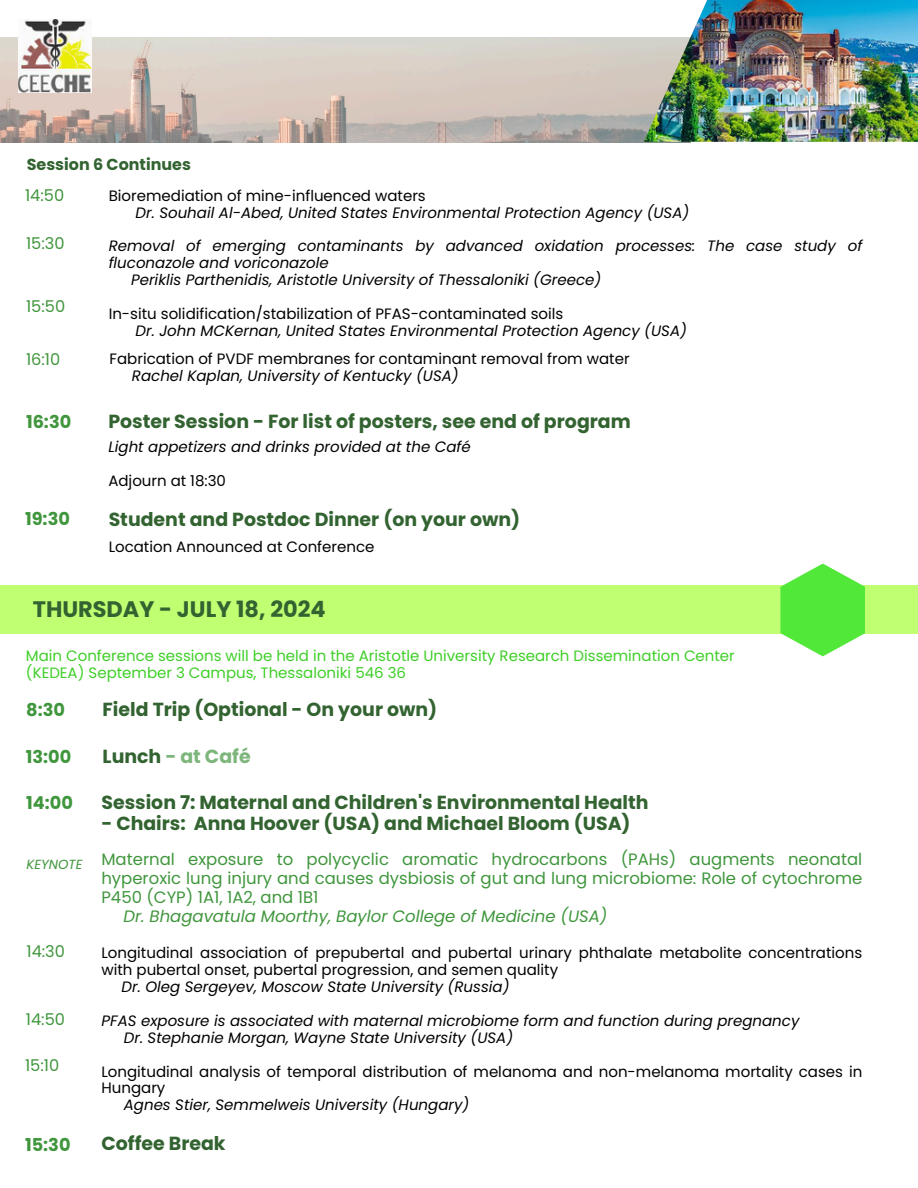
<style>
.page{position:relative;width:918px;height:1188px;background:#fff}
.page>*{position:absolute;margin:0;border:0;box-sizing:border-box;transform-origin:0 0}
.t1{font:700 22.35px "Poppins";color:#326330}
.t2{font:700 18.9px "Poppins";color:#326330}
.t3{font:700 18.9px "Poppins";color:#7db67b}
.t4{font:700 17.7px "Poppins";color:#40963d}
.t5{font:16.5px "Poppins";color:#40963d}
.t6{font:italic 16.5px "Poppins";color:#40963d}
.t7{font:16.2px "Poppins";color:#40963d}
.t8{font:700 15.9px "Poppins";color:#326330}
.t9{font:italic 15px/16.8px "Poppins";color:#000}
.t10{font:15px/16.8px "Poppins";color:#000}
.t11{font:15px/16.8px "Poppins";color:#3ecf27}
.t12{font:italic 13.2px "Poppins";color:#40963d}
.s1{font-style:normal}
.s2{font-style:italic}
.s3{color:#326330}
</style>
<div class="page">
<img style="left:0;top:37px;width:644px;height:105px">
<img style="left:644px;top:0;width:274px;height:142px">
<img style="left:18px;top:19px;width:73px;height:73px">
<div style="left:0;top:586px;width:918px;height:48px;background:#c1ff72"></div>
<svg style="left:780px;top:564px;width:85px;height:92px"></svg>
<h6 class="t8" style="left:27px;top:154px;width:166px">Session 6 Continues</h6>
<h3 class="t7" style="left:25px;top:184px;width:41px">14:50</h3>
<h4 class="t7" style="left:26px;top:232px;width:40px">15:30</h4>
<h4 class="t7" style="left:26px;top:294px;width:41px">15:50</h4>
<h2 class="t7" style="left:26px;top:348px;width:36px">16:10</h2>
<h3 class="t4" style="left:26px;top:409px;width:47px">16:30</h3>
<h6 class="t4" style="left:25px;top:506px;width:46px">19:30</h6>
<h2 class="t9" style="left:136px;top:187px;width:555px;text-indent:-27px"><span class="s1">Bioremediation of mine-influenced waters<br></span>Dr. Souhail Al-Abed, United States Environmental Protection Agency (USA)</h2>
<p class="t9" style="left:109px;top:238px;width:755px">Removal of emerging contaminants by advanced oxidation processes: The case study of</p>
<p class="t9" style="left:109px;top:255px;width:222px">fluconazole and voriconazole</p>
<p class="t9" style="left:131px;top:272px;width:472px">Periklis Parthenidis, Aristotle University of Thessaloniki (Greece)</p>
<h4 class="t9" style="left:136px;top:305px;width:553px;text-indent:-27px"><span class="s1">In-situ solidification/stabilization of PFAS-contaminated soils<br></span>Dr. John MCKernan, United States Environmental Protection Agency (USA)</h4>
<h6 class="t10" style="left:132px;top:350px;width:499px;text-indent:-22px">Fabrication of PVDF membranes for contaminant removal from water<br><span class="s2">Rachel Kaplan, University of Kentucky (USA)</span></h6>
<h3 class="t2" style="left:108px;top:408px;width:524px">Poster Session - For list of posters, see end of program</h3>
<h2 class="t9" style="left:108px;top:438px;width:364px">Light appetizers and drinks provided at the Café</h2>
<h3 class="t10" style="left:108px;top:472px;width:119px">Adjourn at 18:30</h3>
<h6 class="t2" style="left:109px;top:506px;width:413px">Student and Postdoc Dinner (on your own)</h6>
<h6 class="t10" style="left:109px;top:538px;width:267px">Location Announced at Conference</h6>
<h5 class="t1" style="left:33px;top:594px;width:294px">THURSDAY - JULY 18, 2024</h5>
<h2 class="t11" style="left:26px;top:648px;width:710px">Main Conference sessions will be held in the Aristotle University Research Dissemination Center (KEDEA) September 3 Campus, Thessaloniki 546 36</h2>
<h4 class="t4" style="left:26px;top:697px;width:40px">8:30</h4>
<h6 class="t2" style="left:103px;top:696px;width:336px">Field Trip (Optional - On your own)</h6>
<h3 class="t4" style="left:26px;top:745px;width:47px">13:00</h3>
<h2 class="t3" style="left:103px;top:743px;width:150px"><span class="s3">Lunch</span> - at Café</h2>
<h6 class="t4" style="left:26px;top:790px;width:48px">14:00</h6>
<h6 class="t12" style="left:26px;top:855px;width:58px">KEYNOTE</h6>
<h3 class="t7" style="left:26px;top:940px;width:40px">14:30</h3>
<h6 class="t7" style="left:26px;top:1008px;width:41px">14:50</h6>
<h2 class="t7" style="left:25px;top:1054px;width:36px">15:10</h2>
<h6 class="t2" style="left:101px;top:789px;width:549px">Session 7: Maternal and Children's Environmental Health</h6>
<h6 class="t2" style="left:101px;top:810px;width:531px">- Chairs: Anna Hoover (USA) and Michael Bloom (USA)</h6>
<h6 class="t5" style="left:101px;top:848px;width:762px">Maternal exposure to polycyclic aromatic hydrocarbons (PAHs) augments neonatal</h6>
<h6 class="t5" style="left:101px;top:867px;width:762px">hyperoxic lung injury and causes dysbiosis of gut and lung microbiome: Role of cytochrome</h6>
<h6 class="t5" style="left:101px;top:886px;width:219px">P450 (CYP) 1A1, 1A2, and 1B1</h6>
<h6 class="t6" style="left:123px;top:905px;width:486px">Dr. Bhagavatula Moorthy, Baylor College of Medicine (USA)</h6>
<h4 class="t10" style="left:101px;top:945px;width:762px">Longitudinal association of prepubertal and pubertal urinary phthalate metabolite concentrations</h4>
<h4 class="t10" style="left:101px;top:962px;width:458px">with pubertal onset, pubertal progression, and semen quality</h4>
<h4 class="t9" style="left:121px;top:979px;width:390px">Dr. Oleg Sergeyev, Moscow State University (Russia)</h4>
<h4 class="t9" style="left:124px;top:1012px;width:677px;text-indent:-22px">PFAS exposure is associated with maternal microbiome form and function during pregnancy<br>Dr. Stephanie Morgan, Wayne State University (USA)</h4>
<h4 class="t10" style="left:101px;top:1063px;width:762px">Longitudinal analysis of temporal distribution of melanoma and non-melanoma mortality cases in</h4>
<h4 class="t10" style="left:101px;top:1080px;width:65px">Hungary</h4>
<h4 class="t9" style="left:124px;top:1097px;width:347px">Agnes Stier, Semmelweis University (Hungary)</h4>
<h1 class="t4" style="left:25px;top:1132px;width:47px">15:30</h1>
<h6 class="t2" style="left:101px;top:1130px;width:126px">Coffee Break</h6>
</div>
